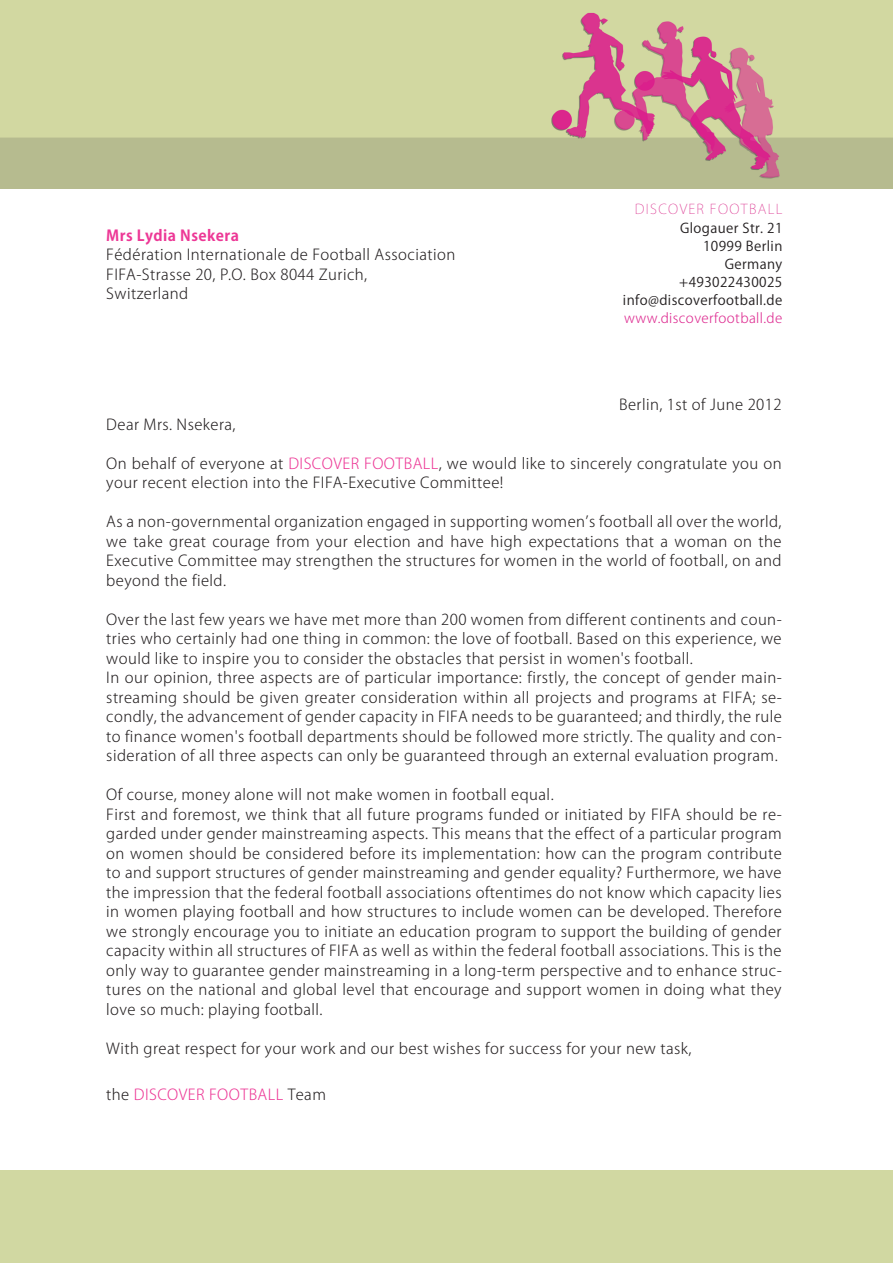
<style>
.page{position:relative;width:893px;height:1263px;background:#fff}
.page>*{position:absolute;margin:0;border:0;box-sizing:border-box;transform-origin:0 0}
.t1{font:300 15px/19.5px "Koz Go Pro";letter-spacing:.03em;color:#231f20;text-align:justify}
.t2{font:300 15px "Koz Go Pro";letter-spacing:.03em;color:#ed3896}
.t3{font:700 15px "Koz Go Pro";letter-spacing:.03em;color:#ed3896}
.t4{font:13.5px "Koz Go Pro";letter-spacing:.03em;color:#231f20}
.t5{font:300 13.5px "Koz Go Pro";letter-spacing:.03em;color:#dd288f}
.t6{font:200 13.5px "Koz Go Pro";letter-spacing:.1em;color:#da2f8d}
.s1{color:#ed3896}
.s2{color:#231f20}
</style>
<div class="page">
<img style="left:0;top:0;width:893px;height:188px">
<div style="left:0;top:1171px;width:893px;height:92px;background:#d1d8a2"></div>
<p class="t3" style="left:106px;top:226px;width:134px">Mrs Lydia Nsekera</p>
<p class="t1" style="left:106px;top:245px;width:350px">Fédération Internationale de Football Association</p>
<p class="t1" style="left:106px;top:265px;width:262px">FIFA-Strasse 20, P.O. Box 8044 Zurich,</p>
<p class="t1" style="left:106px;top:284px;width:84px">Switzerland</p>
<p class="t6" style="left:635px;top:200px;width:149px">DISCOVER FOOTBALL</p>
<p class="t4" style="left:680px;top:220px;width:104px">Glogauer Str. 21</p>
<p class="t4" style="left:703px;top:238px;width:81px">10999 Berlin</p>
<p class="t4" style="left:725px;top:256px;width:59px">Germany</p>
<p class="t4" style="left:679px;top:274px;width:105px">+493022430025</p>
<p class="t4" style="left:623px;top:292px;width:161px">info@discoverfootball.de</p>
<p class="t5" style="left:624px;top:309px;width:160px">www.discoverfootball.de</p>
<p class="t1" style="left:619px;top:395px;width:164px">Berlin, 1st of June 2012</p>
<p class="t1" style="left:106px;top:415px;width:131px">Dear Mrs. Nsekera,</p>
<p class="t1" style="left:106px;top:454px;width:677px">On behalf of everyone at <span class="s1">DISCOVER FOOTBALL</span>, we would like to sincerely congratulate you on your recent election into the FIFA-Executive Committee!</p>
<p class="t1" style="left:106px;top:512px;width:677px">As a non-governmental organization engaged in supporting women’s football all over the world, we take great courage from your election and have high expectations that a woman on the Executive Committee may strengthen the structures for women in the world of football, on and beyond the field.</p>
<p class="t1" style="left:106px;top:610px;width:677px">Over the last few years we have met more than 200 women from different continents and coun&shy;tries who certainly had one thing in common: the love of football. Based on this experience, we would like to inspire you to consider the obstacles that persist in women's football.</p>
<p class="t1" style="left:106px;top:668px;width:677px">In our opinion, three aspects are of particular importance: firstly, the concept of gender main&shy;streaming should be given greater consideration within all projects and programs at FIFA; se&shy;condly, the advancement of gender capacity in FIFA needs to be guaranteed; and thirdly, the rule to finance women's football departments should be followed more strictly. The quality and con&shy;sideration of all three aspects can only be guaranteed through an external evaluation program.</p>
<p class="t1" style="left:106px;top:785px;width:449px">Of course, money alone will not make women in football equal.</p>
<p class="t1" style="left:106px;top:805px;width:677px">First and foremost, we think that all future programs funded or initiated by FIFA should be re&shy;garded under gender mainstreaming aspects. This means that the effect of a particular program on women should be considered before its implementation: how can the program contribute to and support structures of gender mainstreaming and gender equality? Furthermore, we have the impression that the federal football associations oftentimes do not know which capacity lies in women playing football and how structures to include women can be developed. Therefore we strongly encourage you to initiate an education program to support the building of gender capacity within all structures of FIFA as well as within the federal football associations. This is the only way to guarantee gender mainstreaming in a long-term perspective and to enhance struc&shy;tures on the national and global level that encourage and support women in doing what they love so much: playing football.</p>
<p class="t1" style="left:106px;top:1039px;width:587px">With great respect for your work and our best wishes for success for your new task,</p>
<p class="t2" style="left:106px;top:1085px;width:49px"><span class="s2">the</span> Discover</p>
<p class="t2" style="left:209px;top:1085px;width:19px">Football</p>
<p class="t1" style="left:288px;top:1085px;width:40px">Team</p>
</div>
